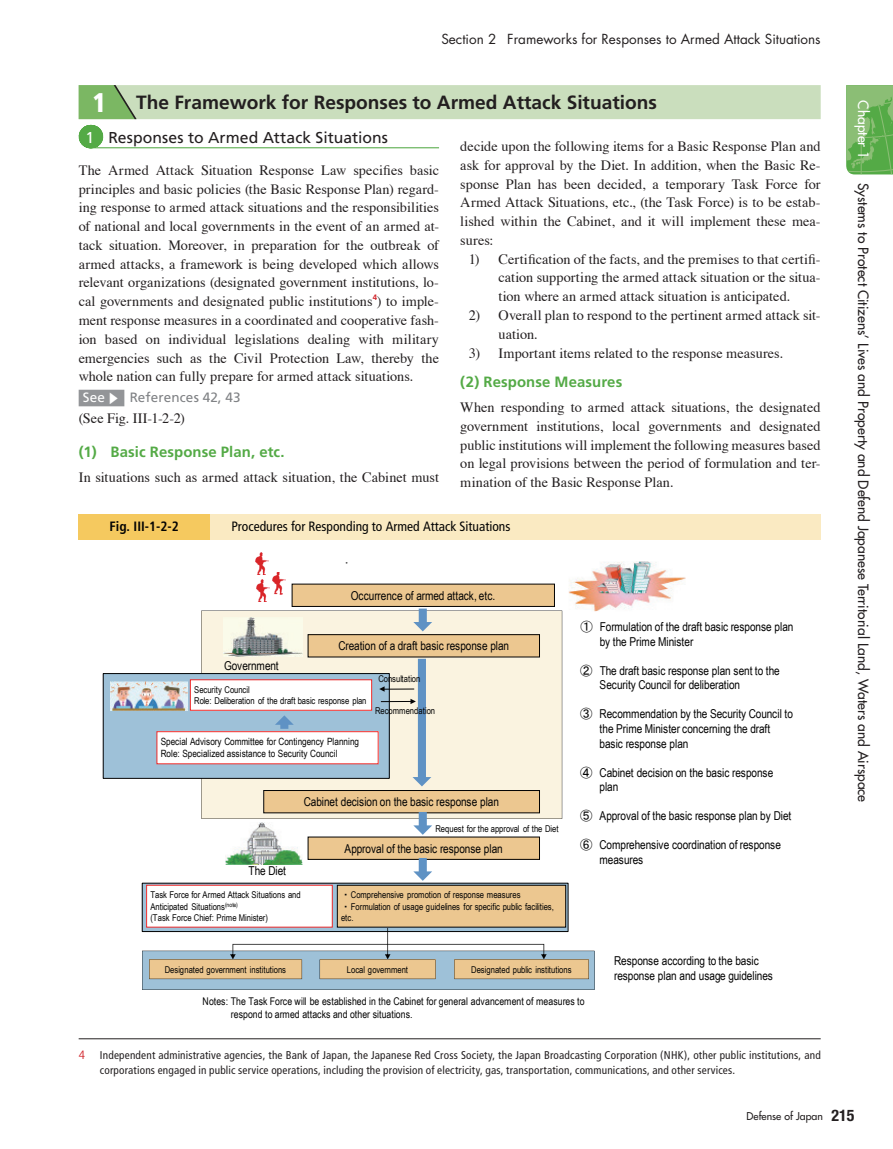
<style>
.page{position:relative;width:893px;height:1149px;background:#fff}
.page>*{position:absolute;margin:0;border:0;box-sizing:border-box;transform-origin:0 0}
.t1{font:900 condensed 27px "Frutiger";color:#fff}
.t2{font:700 19.2px "Frutiger";color:#231f20}
.t3{font:700 condensed 15.9px "Helvetica Neue";color:#231f20}
.t4{font:15.75px "Frutiger";letter-spacing:.005em;color:#231f20}
.t5{font:700 14.85px "Frutiger";letter-spacing:.005em;color:#54aa46}
.t6{font:14.25px/18.8px "Times";color:#231f20;text-align:justify}
.t7{font:13.8px "Futura";color:#231f20}
.t8{font:13.8px "Futura";color:#fff}
.t9{font:13.5px "Futura";color:#231f20}
.t10{font:condensed 13.5px "Frutiger";color:#030303}
.t11{font:13.5px "Frutiger";letter-spacing:.005em;color:#808285}
.t12{font:700 condensed 13.5px "Frutiger";color:#030303}
.t13{font:13.5px "Frutiger";color:#fff}
.t14{font:300 12.75px "Ryumin Pro";color:#fff}
.t15{font:12.3px/14.5px "Arial Narrow";letter-spacing:-.01em;color:#030303}
.t16{font:condensed 11.25px/14.9px "Frutiger";letter-spacing:.015em;color:#231f20}
.t17{font:11.25px "Koz Go Pr 6 N";color:#d1232a}
.t18{font:10.65px/12.9px "Arial Narrow";color:#030303}
.t19{font:10.5px "Futura";color:#231f20}
.t20{font:10.05px/12px "Arial Narrow";letter-spacing:-.005em;color:#030303}
.t21{font:9.3px/11.2px "Arial Narrow";letter-spacing:-.01em;color:#030303}
.s1{color:#fff}
.s2{font-family:"MS Gothic"}
.s3{font-family:"MS P Gothic"}
</style>
<div class="page">
<div style="left:79px;top:85px;width:742px;height:34px;background:#cadebd"></div>
<svg style="left:90px;top:125px;width:2px;height:22px"></svg>
<hr style="left:89px;top:147px;width:350px;height:1px;background:#54aa46">
<div style="left:79px;top:389px;width:45px;height:17px;background:#939598"></div>
<svg style="left:79px;top:85px;width:58px;height:34px"></svg>
<div style="left:79px;top:514px;width:131px;height:26px;background:#f5c95f"></div>
<div style="left:210px;top:514px;width:611px;height:26px;background:#faeac2"></div>
<div style="left:201px;top:610px;width:361px;height:208px;background:#faf3e0"></div>
<div style="left:103px;top:673px;width:286px;height:105px;background:#9ec1d8"></div>
<div style="left:103px;top:673px;width:286px;height:105px;border:1px solid #030303"></div>
<div style="left:292px;top:584px;width:262px;height:22px;background:#ecc790"></div>
<div style="left:308px;top:634px;width:231px;height:22px;background:#ecc790"></div>
<div style="left:308px;top:634px;width:232px;height:23px;border:1px solid #030303"></div>
<div style="left:264px;top:790px;width:275px;height:22px;background:#ecc790"></div>
<div style="left:264px;top:790px;width:276px;height:22px;border:1px solid #030303"></div>
<div style="left:308px;top:836px;width:231px;height:23px;background:#ecc790"></div>
<div style="left:337px;top:885px;width:229px;height:41px;background:#ecc790"></div>
<div style="left:337px;top:884px;width:229px;height:43px;border:1px solid #030303"></div>
<div style="left:146px;top:884px;width:187px;height:43px;border:1px solid #ee2a29"></div>
<div style="left:190px;top:679px;width:182px;height:31px;background:#fff"></div>
<div style="left:190px;top:679px;width:182px;height:31px;border:1px solid #ee2a29"></div>
<div style="left:157px;top:731px;width:221px;height:32px;background:#fff"></div>
<div style="left:157px;top:731px;width:221px;height:32px;border:1px solid #ee2a29"></div>
<img style="left:569px;top:561px;width:117px;height:50px">
<img style="left:272px;top:572px;width:14px;height:22px">
<img style="left:255px;top:552px;width:14px;height:22px">
<img style="left:256px;top:579px;width:14px;height:22px">
<img style="left:110px;top:681px;width:78px;height:29px">
<img style="left:225px;top:822px;width:78px;height:42px">
<img style="left:223px;top:617px;width:79px;height:39px">
<svg style="left:142px;top:927px;width:452px;height:62px"></svg>
<svg style="left:413px;top:858px;width:19px;height:22px"></svg>
<svg style="left:413px;top:811px;width:19px;height:23px"></svg>
<svg style="left:413px;top:608px;width:19px;height:23px"></svg>
<svg style="left:275px;top:715px;width:19px;height:13px"></svg>
<hr style="left:383px;top:688px;width:31px;height:1px;background:#030303">
<svg style="left:379px;top:686px;width:6px;height:5px"></svg>
<hr style="left:381px;top:700px;width:31px;height:1px;background:#030303">
<svg style="left:410px;top:658px;width:21px;height:128px;background:#bbcbd3"></svg>
<hr style="left:79px;top:1038px;width:742px;height:1px;background:#231f20">
<svg style="left:846px;top:85px;width:47px;height:89px;background:#71b45f"></svg>
<p class="t9" style="left:441px;top:30px;width:381px">Section 2 Frameworks for Responses to Armed Attack Situations</p>
<p class="t1" style="left:93px;top:86px;width:16px">1</p>
<p class="t2" style="left:136px;top:91px;width:522px">The Framework for Responses to Armed Attack Situations</p>
<p class="t4" style="left:85px;top:128px;width:304px"><span class="s1">1</span> Responses to Armed Attack Situations</p>
<p class="t6" style="left:79px;top:161px;width:362px">The Armed Attack Situation Response Law specifies basic principles and basic policies (the Basic Response Plan) regard&shy;ing response to armed attack situations and the responsibilities of national and local governments in the event of an armed at&shy;tack situation. Moreover, in preparation for the outbreak of armed attacks, a framework is being developed which allows relevant organizations (designated government institutions, lo&shy;cal governments and designated public institutions<sup>4</sup>) to imple&shy;ment response measures in a coordinated and cooperative fash&shy;ion based on individual legislations dealing with military emergencies such as the Civil Protection Law, thereby the whole nation can fully prepare for armed attack situations.</p>
<p class="t13" style="left:83px;top:389px;width:24px">See</p>
<p class="t14" style="left:123px;top:392px;width:14px;rotate:90deg">▲</p>
<p class="t11" style="left:130px;top:389px;width:112px">References 42, 43</p>
<p class="t6" style="left:79px;top:410px;width:108px">(See Fig. III-1-2-2)</p>
<p class="t5" style="left:79px;top:443px;width:208px">(1) Basic Response Plan, etc.</p>
<p class="t6" style="left:79px;top:469px;width:362px">In situations such as armed attack situation, the Cabinet must</p>
<p class="t6" style="left:460px;top:138px;width:362px">decide upon the following items for a Basic Response Plan and ask for approval by the Diet. In addition, when the Basic Re&shy;sponse Plan has been decided, a temporary Task Force for Armed Attack Situations, etc., (the Task Force) is to be estab&shy;lished within the Cabinet, and it will implement these mea&shy;sures:</p>
<p class="t6" style="left:499px;top:250px;width:324px;text-indent:-30px">1) Certification of the facts, and the premises to that certifi&shy;cation supporting the armed attack situation or the situa&shy;tion where an armed attack situation is anticipated.</p>
<p class="t6" style="left:499px;top:306px;width:324px;text-indent:-30px">2) Overall plan to respond to the pertinent armed attack sit&shy;uation.</p>
<p class="t6" style="left:469px;top:344px;width:316px">3) Important items related to the response measures.</p>
<p class="t5" style="left:460px;top:373px;width:163px">(2) Response Measures</p>
<p class="t6" style="left:460px;top:398px;width:362px">When responding to armed attack situations, the designated government institutions, local governments and designated public institutions will implement the following measures based on legal provisions between the period of formulation and ter&shy;mination of the Basic Response Plan.</p>
<p class="t12" style="left:110px;top:518px;width:71px">Fig. III-1-2-2</p>
<p class="t10" style="left:231px;top:518px;width:280px">Procedures for Responding to Armed Attack Situations</p>
<p class="t15" style="left:224px;top:657px;width:56px">Government</p>
<p class="t15" style="left:351px;top:587px;width:146px">Occurrence of armed attack, etc.</p>
<p class="t15" style="left:338px;top:638px;width:172px">Creation of a draft basic response plan</p>
<p class="t21" style="left:378px;top:672px;width:44px">Consultation</p>
<p class="t21" style="left:194px;top:683px;width:174px">Security Council<br>Role: Deliberation of the draft basic response plan</p>
<p class="t20" style="left:161px;top:735px;width:200px">Special Advisory Committee for Contingency Planning<br>Role: Specialized assistance to Security Council</p>
<p class="t21" style="left:375px;top:704px;width:62px">Recommendation</p>
<p class="t15" style="left:304px;top:794px;width:197px">Cabinet decision on the basic response plan</p>
<p class="t15" style="left:345px;top:840px;width:160px">Approval of the basic response plan</p>
<p class="t21" style="left:341px;top:888px;width:214px"><span class="s2">・</span>Comprehensive promotion of response measures<span class="s2">・</span>Formulation of usage guidelines for specific public facilities, etc.</p>
<p class="t21" style="left:435px;top:822px;width:125px">Request for the approval of the Diet</p>
<p class="t15" style="left:249px;top:862px;width:39px">The Diet</p>
<p class="t21" style="left:150px;top:888px;width:152px">Task Force for Armed Attack Situations and<br>Anticipated Situations<sup>(note)<br></sup>(Task Force Chief: Prime Minister)</p>
<p class="t15" style="left:600px;top:619px;width:195px;text-indent:-19px"><span class="s2">①</span> Formulation of the draft basic response plan by the Prime Minister</p>
<p class="t15" style="left:600px;top:662px;width:182px;text-indent:-19px"><span class="s2">②</span> The draft basic response plan sent to the<br>Security Council for deliberation</p>
<p class="t15" style="left:600px;top:706px;width:195px;text-indent:-19px"><span class="s2">③</span> Recommendation by the Security Council to the Prime Minister concerning the draft basic response plan</p>
<p class="t15" style="left:600px;top:764px;width:175px;text-indent:-19px"><span class="s2">④</span> Cabinet decision on the basic response plan</p>
<p class="t15" style="left:580px;top:807px;width:213px"><span class="s2">⑤</span> Approval of the basic response plan by Diet</p>
<p class="t15" style="left:599px;top:836px;width:183px;text-indent:-19px"><span class="s3">⑥</span> Comprehensive coordination of response measures</p>
<p class="t8" style="left:872px;top:100px;width:60px;rotate:90deg">Chapter 1</p>
<p class="t7" style="left:872px;top:183px;width:620px;rotate:90deg">Systems to Protect Citizens’ Lives and Property and Defend Japanese Territorial Land, Waters and Airspace</p>
<p class="t21" style="left:165px;top:963px;width:123px">Designated government institutions</p>
<p class="t21" style="left:347px;top:963px;width:63px">Local government</p>
<p class="t21" style="left:471px;top:963px;width:102px">Designated public institutions</p>
<p class="t18" style="left:231px;top:994px;width:355px;text-indent:-28px">Notes: The Task Force will be established in the Cabinet for general advancement of measures to respond to armed attacks and other situations.</p>
<p class="t15" style="left:614px;top:952px;width:160px">Response according to the basic response plan and usage guidelines</p>
<p class="t17" style="left:79px;top:1048px;width:8px">4</p>
<p class="t16" style="left:100px;top:1047px;width:722px">Independent administrative agencies, the Bank of Japan, the Japanese Red Cross Society, the Japan Broadcasting Corporation (NHK), other public institutions, and corporations engaged in public service operations, including the provision of electricity, gas, transportation, communications, and other services.</p>
<p class="t19" style="left:747px;top:1109px;width:78px">Defense of Japan</p>
<p class="t3" style="left:831px;top:1105px;width:24px">215</p>
</div>
